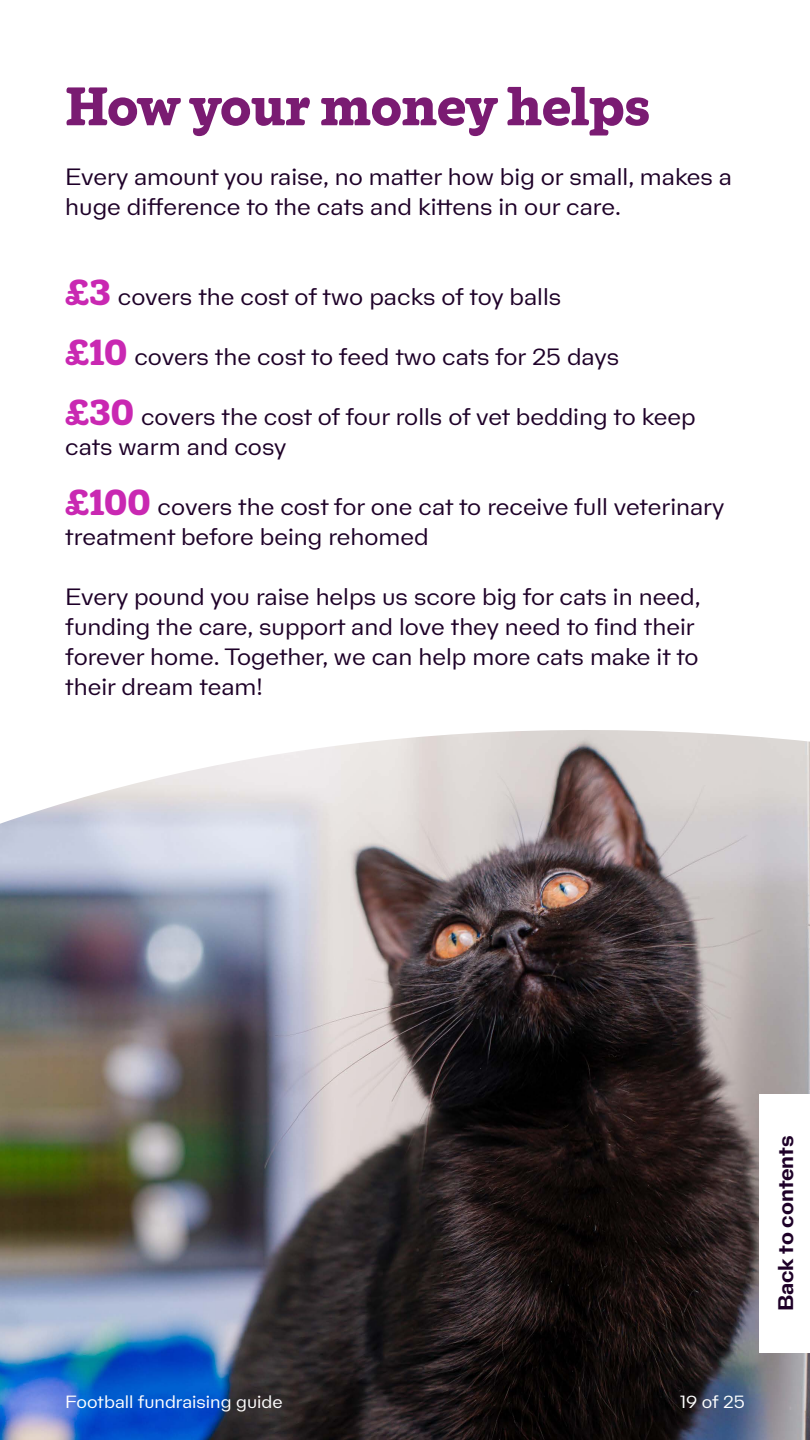
<style>
.page{position:relative;width:810px;height:1440px;background:#fff}
.page>*{position:absolute;margin:0;border:0;box-sizing:border-box;transform-origin:0 0}
.t1{font:54px "Cats Headline";color:#7a1b72}
.t2{font:300 24px/30px "Na N Metrify C Std";color:#1e0028}
.t3{font:21px "Na N Metrify C Std Bld";letter-spacing:-.005em;color:#1e0028}
.t4{font:300 18px "Na N Metrify C Std";color:#fff}
.s1{font-family:"Cats Headline";font-weight:400;font-size:36px;color:#c928b2}
</style>
<div class="page">
<img style="left:0;top:832px;width:810px;height:608px">
<svg style="left:0;top:730px;width:810px;height:102px"></svg>
<div style="left:760px;top:1094px;width:50px;height:259px;background:#fff"></div>
<h1 class="t1" style="left:65px;top:64px;width:586px">How your money helps</h1>
<p class="t2" style="left:65px;top:162px;width:668px">Every amount you raise, no matter how big or small, makes a huge difference to the cats and kittens in our care.</p>
<p class="t2" style="left:65px;top:282px;width:498px"><span class="s1">£3</span> covers the cost of two packs of toy balls</p>
<p class="t2" style="left:65px;top:342px;width:555px"><span class="s1">£10</span> covers the cost to feed two cats for 25 days</p>
<p class="t2" style="left:65px;top:402px;width:632px"><span class="s1">£30</span> covers the cost of four rolls of vet bedding to keep cats warm and cosy</p>
<p class="t2" style="left:65px;top:492px;width:661px"><span class="s1">£100</span> covers the cost for one cat to receive full veterinary treatment before being rehomed</p>
<p class="t2" style="left:65px;top:582px;width:637px">Every pound you raise helps us score big for cats in need, funding the care, support and love they need to find their forever home. Together, we can help more cats make it to their dream team!</p>
<p class="t4" style="left:65px;top:1388px;width:219px">Football fundraising guide</p>
<p class="t4" style="left:680px;top:1388px;width:66px">19 of 25</p>
<p class="t3" style="left:769px;top:1311px;width:177px;rotate:-90deg">Back to contents</p>
</div>
